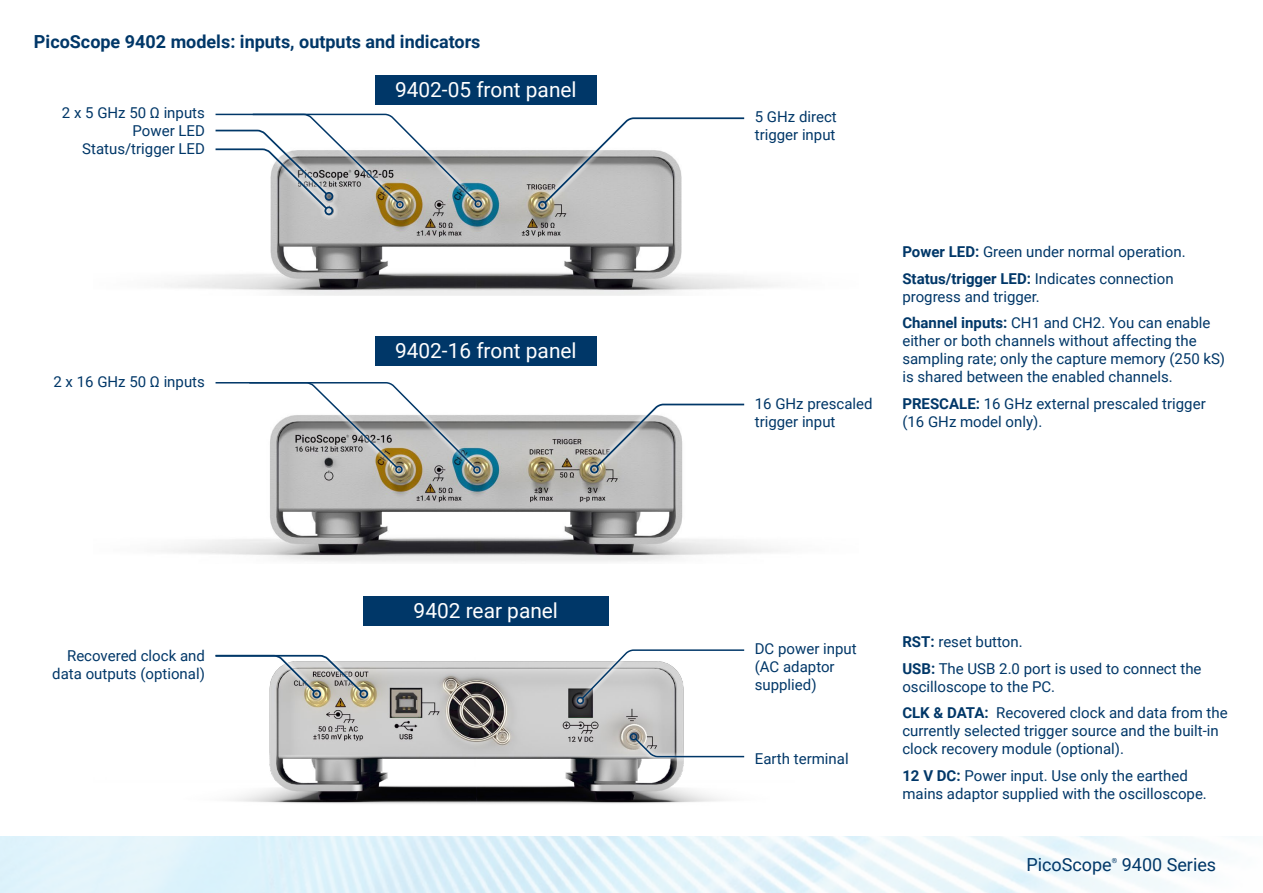
<style>
.page{position:relative;width:1263px;height:893px;background:#fff}
.page>*{position:absolute;margin:0;border:0;box-sizing:border-box;transform-origin:0 0}
.t1{font:20.85px "Roboto";color:#fff}
.t2{font:700 18px "Roboto";color:#003768}
.t3{font:18px "Roboto";color:#003768}
.t4{font:15px/18px "Roboto";color:#003768}
.t5{font:7.05px "Roboto";color:#003768}
.s1{font-weight:700}
</style>
<div class="page">
<img style="left:0;top:836px;width:1219px;height:57px">
<img style="left:233px;top:661px;width:490px;height:143px">
<img style="left:165px;top:150px;width:613px;height:146px">
<img style="left:161px;top:415px;width:617px;height:147px">
<div style="left:375px;top:75px;width:221px;height:29px;background:#003768"></div>
<svg style="left:338px;top:150px;width:148px;height:62px"></svg>
<div style="left:474px;top:200px;width:8px;height:8px;border:2px solid #003768;border-radius:50%"></div>
<svg style="left:211px;top:415px;width:274px;height:63px"></svg>
<div style="left:473px;top:466px;width:8px;height:8px;border:2px solid #003768;border-radius:50%"></div>
<svg style="left:214px;top:382px;width:263px;height:88px"></svg>
<div style="left:395px;top:466px;width:8px;height:7px;border:2px solid #003768;border-radius:50%"></div>
<svg style="left:210px;top:150px;width:128px;height:70px"></svg>
<svg style="left:214px;top:113px;width:264px;height:98px"></svg>
<div style="left:324px;top:206px;width:9px;height:9px;border:2px solid #003768;border-radius:50%"></div>
<div style="left:363px;top:596px;width:246px;height:30px;background:#003768"></div>
<svg style="left:233px;top:661px;width:139px;height:41px"></svg>
<div style="left:359px;top:690px;width:9px;height:8px;border:2px solid #003768;border-radius:50%"></div>
<svg style="left:215px;top:654px;width:149px;height:40px"></svg>
<div style="left:312px;top:690px;width:9px;height:8px;border:2px solid #003768;border-radius:50%"></div>
<div style="left:375px;top:336px;width:221px;height:29px;background:#003768"></div>
<svg style="left:585px;top:415px;width:164px;height:63px"></svg>
<svg style="left:594px;top:403px;width:152px;height:66px"></svg>
<div style="left:590px;top:465px;width:9px;height:8px;border:2px solid #003768;border-radius:50%"></div>
<svg style="left:533px;top:150px;width:216px;height:64px;fill:#c3c3c2"></svg>
<svg style="left:542px;top:117px;width:204px;height:88px"></svg>
<div style="left:538px;top:201px;width:9px;height:9px;border:2px solid #003768;border-radius:50%"></div>
<svg style="left:626px;top:729px;width:97px;height:32px"></svg>
<svg style="left:633px;top:737px;width:112px;height:21px"></svg>
<div style="left:630px;top:733px;width:7px;height:7px;border:2px solid #003768;border-radius:50%"></div>
<svg style="left:573px;top:661px;width:150px;height:47px"></svg>
<svg style="left:580px;top:649px;width:165px;height:51px"></svg>
<div style="left:577px;top:697px;width:7px;height:7px;border:2px solid #003768;border-radius:50%"></div>
<p class="t2" style="left:34px;top:29px;width:448px">PicoScope 9402 models: inputs, outputs and indicators</p>
<p class="t4" style="left:62px;top:103px;width:144px">2 x 5 GHz 50 Ω inputs</p>
<p class="t4" style="left:133px;top:121px;width:74px">Power LED</p>
<p class="t4" style="left:82px;top:139px;width:124px">Status/trigger LED</p>
<p class="t4" style="left:53px;top:372px;width:153px">2 x 16 GHz 50 Ω inputs</p>
<p class="t4" style="left:52px;top:646px;width:154px;text-align:right">Recovered clock and data outputs (optional)</p>
<h1 class="t1" style="left:395px;top:75px;width:183px">9402-05 front panel</h1>
<h1 class="t1" style="left:395px;top:336px;width:183px">9402-16 front panel</h1>
<h1 class="t1" style="left:414px;top:596px;width:146px">9402 rear panel</h1>
<p class="t4" style="left:755px;top:107px;width:83px">5 GHz direct trigger input</p>
<p class="t4" style="left:755px;top:394px;width:119px">16 GHz prescaled trigger input</p>
<p class="t4" style="left:902px;top:238px;width:285px;line-height:26.5px"><span class="s1">Power LED:</span> Green under normal operation.<br><span class="s1">Status/trigger LED:</span> Indicates connection</p>
<p class="t4" style="left:902px;top:283px;width:310px;line-height:26.5px">progress and trigger.<br><span class="s1">Channel inputs:</span> CH1 and CH2. You can enable</p>
<p class="t4" style="left:902px;top:331px;width:324px">either or both channels without affecting the sampling rate; only the capture memory (250 kS) is shared between the enabled channels.</p>
<p class="t4" style="left:902px;top:394px;width:305px"><span class="s1">PRESCALE:</span> 16 GHz external prescaled trigger (16 GHz model only).</p>
<p class="t4" style="left:755px;top:639px;width:103px">DC power input (AC adaptor supplied)</p>
<p class="t4" style="left:755px;top:749px;width:95px">Earth terminal</p>
<p class="t4" style="left:902px;top:628px;width:301px;line-height:26.5px"><span class="s1">RST:</span> reset button.<br><span class="s1">USB:</span> The USB 2.0 port is used to connect the</p>
<p class="t4" style="left:902px;top:673px;width:327px;line-height:26.5px">oscilloscope to the PC.<br><span class="s1">CLK &amp; DATA:</span> Recovered clock and data from the</p>
<p class="t4" style="left:902px;top:721px;width:318px">currently selected trigger source and the built-in clock recovery module (optional).</p>
<p class="t4" style="left:902px;top:766px;width:306px"><span class="s1">12 V DC:</span> Power input. Use only the earthed mains adaptor supplied with the oscilloscope.</p>
<p class="t3" style="left:1026px;top:852px;width:87px">PicoScope</p>
<p class="t5" style="left:1112px;top:855px;width:7px">®</p>
<p class="t3" style="left:1122px;top:852px;width:96px">9400 Series</p>
</div>
